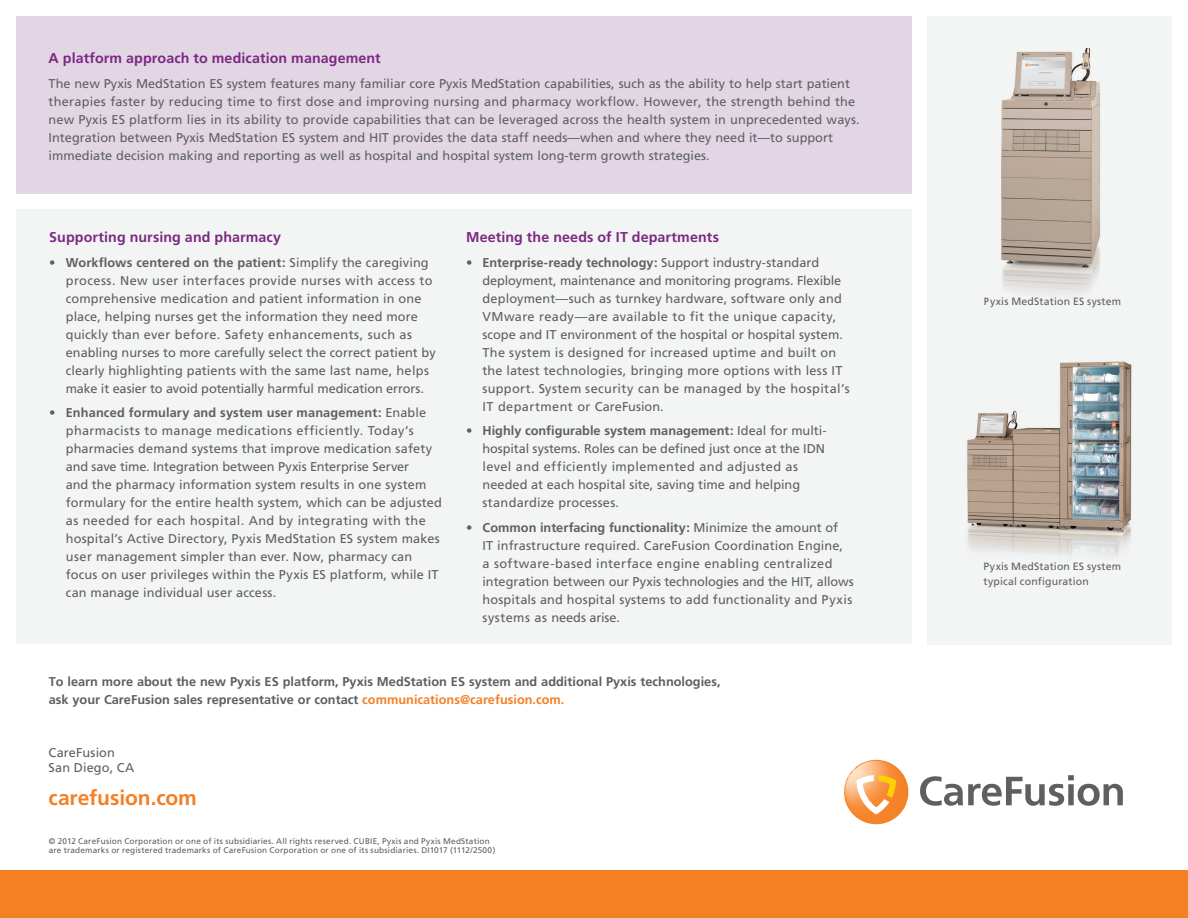
<style>
.page{position:relative;width:1188px;height:918px;background:#fff}
.page>*{position:absolute;margin:0;border:0;box-sizing:border-box;transform-origin:0 0}
.t1{font:700 21px "Frutiger";letter-spacing:-.005em;color:#f48026}
.Subhead_body_text_9{font:700 14.25px "Frutiger";letter-spacing:.01em;color:#7b2a83}
.Specifications_8_5_1{font:12.75px/18px "Frutiger";letter-spacing:.01em;color:#5f5f62}
.Subhead_specificatio{font:700 12.75px/18px "Frutiger";color:#5f5f62}
.t2{font:10.5px/15px "Frutiger";letter-spacing:.02em;color:#5f5f62}
.Copyright_block_5_5{font:8.25px/9px "Frutiger";letter-spacing:.02em;color:#5f5f62}
.s1{font-weight:300}
.s2{font-weight:700}
.s3{color:#f48026}
</style>
<div class="page">
<div style="left:0;top:870px;width:1188px;height:48px;background:#f48026"></div>
<svg style="left:920px;top:775px;width:203px;height:31px"></svg>
<svg style="left:844px;top:760px;width:65px;height:65px"></svg>
<div style="left:16px;top:209px;width:895px;height:435px;background:#f3f4f4"></div>
<div style="left:928px;top:16px;width:244px;height:628px;background:#f3f4f4"></div>
<div style="left:16px;top:16px;width:895px;height:177px;background:#e2d6e5"></div>
<img style="left:967px;top:361px;width:165px;height:194px">
<img style="left:968px;top:362px;width:154px;height:160px">
<img style="left:1002px;top:48px;width:98px;height:247px">
<img style="left:1001px;top:48px;width:88px;height:219px">
<p class="Subhead_body_text_9" style="left:49px;top:50px;width:334px">A platform approach to medication management</p>
<p class="Specifications_8_5_1" style="left:49px;top:74px;width:813px">The new Pyxis MedStation ES system features many familiar core Pyxis MedStation capabilities, such as the ability to help start patient therapies faster by reducing time to first dose and improving nursing and pharmacy workflow. However, the strength behind the new Pyxis ES platform lies in its ability to provide capabilities that can be leveraged across the health system in unprecedented ways.<br>Integration between Pyxis MedStation ES system and HIT provides the data staff needs—when and where they need it—to support immediate decision making and reporting as well as hospital and hospital system long-term growth strategies.</p>
<p class="Subhead_body_text_9" style="left:49px;top:228px;width:233px">Supporting nursing and pharmacy</p>
<p class="Specifications_8_5_1" style="left:66px;top:253px;width:371px;text-indent:-17px"><span class="s1">•</span> <span class="s2">Workflows centered on the patient:</span> Simplify the caregiving process. New user interfaces provide nurses with access to comprehensive medication and patient information in one place, helping nurses get the information they need more quickly than ever before. Safety enhancements, such as enabling nurses to more carefully select the correct patient by clearly highlighting patients with the same last name, helps make it easier to avoid potentially harmful medication errors.</p>
<p class="Specifications_8_5_1" style="left:66px;top:404px;width:378px;text-indent:-17px"><span class="s1">•</span> <span class="s2">Enhanced formulary and system user management:</span> Enable pharmacists to manage medications efficiently. Today’s pharmacies demand systems that improve medication safety and save time. Integration between Pyxis Enterprise Server<br>and the pharmacy information system results in one system formulary for the entire health system, which can be adjusted as needed for each hospital. And by integrating with the hospital’s Active Directory, Pyxis MedStation ES system makes user management simpler than ever. Now, pharmacy can focus on user privileges within the Pyxis ES platform, while IT can manage individual user access.</p>
<p class="Subhead_body_text_9" style="left:466px;top:228px;width:254px">Meeting the needs of IT departments</p>
<p class="Specifications_8_5_1" style="left:483px;top:253px;width:369px;text-indent:-17px"><span class="s1">•</span> <span class="s2">Enterprise-ready technology:</span> Support industry-standard deployment, maintenance and monitoring programs. Flexible deployment—such as turnkey hardware, software only and VMware ready—are available to fit the unique capacity, scope and IT environment of the hospital or hospital system.<br>The system is designed for increased uptime and built on the latest technologies, bringing more options with less IT support. System security can be managed by the hospital’s IT department or CareFusion.</p>
<p class="Specifications_8_5_1" style="left:483px;top:422px;width:346px;text-indent:-17px"><span class="s1">•</span> <span class="s2">Highly configurable system management:</span> Ideal for multi&shy;hospital systems. Roles can be defined just once at the IDN level and efficiently implemented and adjusted as needed at each hospital site, saving time and helping standardize processes.</p>
<p class="Specifications_8_5_1" style="left:483px;top:519px;width:373px;text-indent:-17px"><span class="s1">•</span> <span class="s2">Common interfacing functionality:</span> Minimize the amount of<br>IT infrastructure required. CareFusion Coordination Engine,<br>a software-based interface engine enabling centralized integration between our Pyxis technologies and the HIT, allows hospitals and hospital systems to add functionality and Pyxis systems as needs arise.</p>
<p class="Subhead_specificatio" style="left:49px;top:673px;width:673px">To learn more about the new Pyxis ES platform, Pyxis MedStation ES system and additional Pyxis technologies, ask your CareFusion sales representative or contact <span class="s3">communications@carefusion.com.</span></p>
<p class="Specifications_8_5_1" style="left:49px;top:745px;width:87px;line-height:15px">CareFusion<br>San Diego, CA</p>
<h1 class="t1" style="left:49px;top:786px;width:150px">carefusion.com</h1>
<p class="Copyright_block_5_5" style="left:49px;top:836px;width:448px">© 2012 CareFusion Corporation or one of its subsidiaries. All rights reserved. CUBIE, Pyxis and Pyxis MedStation are trademarks or registered trademarks of CareFusion Corporation or one of its subsidiaries. DI1017 (1112/2500)</p>
<p class="t2" style="left:984px;top:294px;width:139px">Pyxis MedStation ES system</p>
<p class="t2" style="left:984px;top:559px;width:139px">Pyxis MedStation ES system typical configuration</p>
</div>
